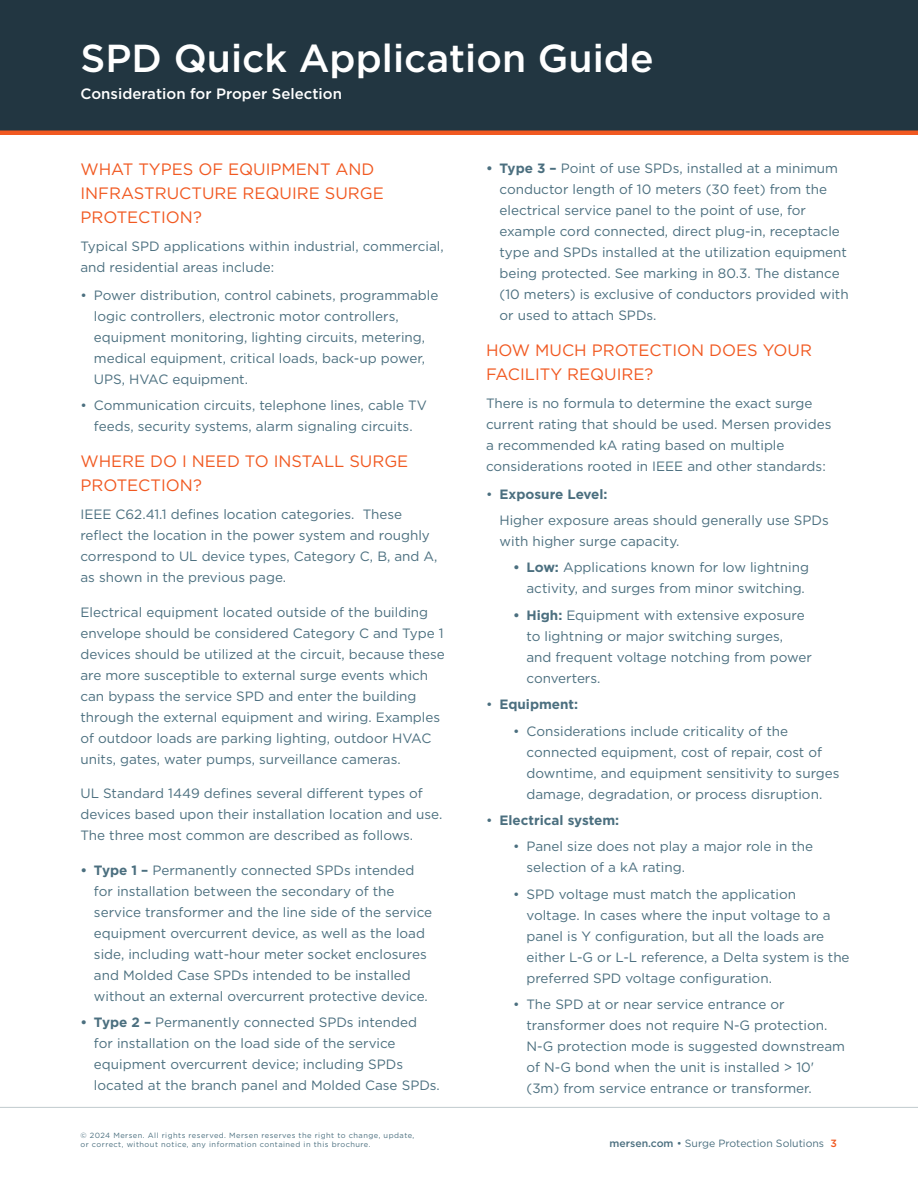
<style>
.page{position:relative;width:918px;height:1188px;background:#fff}
.page>*{position:absolute;margin:0;border:0;box-sizing:border-box;transform-origin:0 0}
.NEW_Product_MSL_Page_1{font:500 39px "Gotham";color:#fff}
.NEW_Subhead{font:16.5px/24px "Gotham";color:#f15921}
.NEW_Product_MSL_Description{font:500 15px "Gotham";color:#fff}
.NEW_Text{font:13.5px/21px "Gotham";color:#4b6f7f}
.NEW_Bulleted_Text{font:13.5px/21px "Gotham";color:#4b6f7f}
.t1{font:700 13.5px "Gotham";color:#4b6f7f}
.t2{font:10.5px "Gotham";color:#4b6f7f}
.t3{font:7.5px/9px "Gotham";letter-spacing:.06em;color:#4b6f7f}
.s1{font-weight:700}
.s2{font-weight:400}
.s3{font-weight:500}
.s4{font-weight:500;color:#f15921}
</style>
<div class="page">
<div style="left:0;top:0;width:918px;height:135px;background:#223641"></div>
<div style="left:0;top:130px;width:918px;height:5px;background:#f15921"></div>
<hr style="left:0;top:1107px;width:918px;height:1px;background:#c0cace">
<p class="NEW_Product_MSL_Page_1" style="left:80px;top:32px;width:575px">SPD Quick Application Guide</p>
<p class="NEW_Product_MSL_Description" style="left:80px;top:84px;width:263px">Consideration for Proper Selection</p>
<p class="NEW_Subhead" style="left:80px;top:157px;width:305px">WHAT TYPES OF EQUIPMENT AND<br>INFRASTRUCTURE REQUIRE SURGE<br>PROTECTION?</p>
<p class="NEW_Text" style="left:80px;top:235px;width:365px">Typical SPD applications within industrial, commercial, and residential areas include:</p>
<p class="NEW_Text" style="left:94px;top:284px;width:346px;text-indent:-14px">• Power distribution, control cabinets, programmable logic controllers, electronic motor controllers, equipment monitoring, lighting circuits, metering, medical equipment, critical loads, back-up power, UPS, HVAC equipment.</p>
<p class="NEW_Text" style="left:80px;top:395px;width:348px;text-align:center">• Communication circuits, telephone lines, cable TV feeds, security systems, alarm signaling circuits.</p>
<p class="NEW_Subhead" style="left:80px;top:449px;width:329px">WHERE DO I NEED TO INSTALL SURGE<br>PROTECTION?</p>
<p class="NEW_Text" style="left:80px;top:504px;width:359px">IEEE C62.41.1 defines location categories. These reflect the location in the power system and roughly correspond to UL device types, Category C, B, and A, as shown in the previous page.</p>
<p class="NEW_Text" style="left:80px;top:601px;width:366px">Electrical equipment located outside of the building envelope should be considered Category C and Type 1 devices should be utilized at the circuit, because these are more susceptible to external surge events which can bypass the service SPD and enter the building through the external equipment and wiring. Examples of outdoor loads are parking lighting, outdoor HVAC units, gates, water pumps, surveillance cameras.</p>
<p class="NEW_Text" style="left:80px;top:783px;width:363px">UL Standard 1449 defines several different types of devices based upon their installation location and use.<br>The three most common are described as follows.</p>
<p class="NEW_Text" style="left:94px;top:859px;width:340px;text-indent:-14px"><span class="s1">• Type 1 –</span> Permanently connected SPDs intended for installation between the secondary of the service transformer and the line side of the service equipment overcurrent device, as well as the load side, including watt-hour meter socket enclosures and Molded Case SPDs intended to be installed without an external overcurrent protective device.</p>
<p class="NEW_Text" style="left:94px;top:1011px;width:347px;text-indent:-14px"><span class="s1">• Type 2 –</span> Permanently connected SPDs intended<br>for installation on the load side of the service equipment overcurrent device; including SPDs located at the branch panel and Molded Case SPDs.</p>
<p class="t3" style="left:80px;top:1131px;width:335px">© 2024 Mersen. All rights reserved. Mersen reserves the right to change, update, or correct, without notice, any information contained in this brochure.</p>
<p class="NEW_Text" style="left:500px;top:157px;width:351px;text-indent:-14px"><span class="s1">• Type 3 –</span> Point of use SPDs, installed at a minimum conductor length of 10 meters (30 feet) from the electrical service panel to the point of use, for example cord connected, direct plug-in, receptacle type and SPDs installed at the utilization equipment being protected. See marking in 80.3. The distance (10 meters) is exclusive of conductors provided with or used to attach SPDs.</p>
<p class="NEW_Subhead" style="left:486px;top:338px;width:328px">HOW MUCH PROTECTION DOES YOUR<br>FACILITY REQUIRE?</p>
<p class="NEW_Text" style="left:486px;top:392px;width:347px">There is no formula to determine the exact surge current rating that should be used. Mersen provides a recommended kA rating based on multiple considerations rooted in IEEE and other standards:</p>
<p class="t1" style="left:486px;top:485px;width:123px"><span class="s2">•</span> Exposure Level:</p>
<p class="NEW_Bulleted_Text" style="left:500px;top:509px;width:331px">Higher exposure areas should generally use SPDs with higher surge capacity.</p>
<p class="NEW_Text" style="left:526px;top:557px;width:284px;text-indent:-14px"><span class="s1">• Low:</span> Applications known for low lightning activity, and surges from minor switching.</p>
<p class="NEW_Text" style="left:526px;top:604px;width:287px;text-indent:-14px"><span class="s1">• High:</span> Equipment with extensive exposure to lightning or major switching surges,<br>and frequent voltage notching from power converters.</p>
<p class="t1" style="left:486px;top:695px;width:94px"><span class="s2">•</span> Equipment:</p>
<p class="NEW_Text" style="left:526px;top:720px;width:315px;text-indent:-14px">• Considerations include criticality of the connected equipment, cost of repair, cost of downtime, and equipment sensitivity to surges damage, degradation, or process disruption.</p>
<p class="t1" style="left:486px;top:811px;width:135px"><span class="s2">•</span> Electrical system:</p>
<p class="NEW_Text" style="left:526px;top:836px;width:288px;text-indent:-14px">• Panel size does not play a major role in the selection of a kA rating.</p>
<p class="NEW_Text" style="left:526px;top:883px;width:325px;text-indent:-14px">• SPD voltage must match the application voltage. In cases where the input voltage to a panel is Y configuration, but all the loads are either L-G or L-L reference, a Delta system is the preferred SPD voltage configuration.</p>
<p class="NEW_Text" style="left:526px;top:994px;width:320px;text-indent:-14px">• The SPD at or near service entrance or transformer does not require N-G protection.<br>N-G protection mode is suggested downstream of N-G bond when the unit is installed &gt; 10' (3m) from service entrance or transformer.</p>
<p class="t2" style="left:610px;top:1137px;width:229px"><span class="s3">mersen.com</span> • Surge Protection Solutions <span class="s4">3</span></p>
</div>
